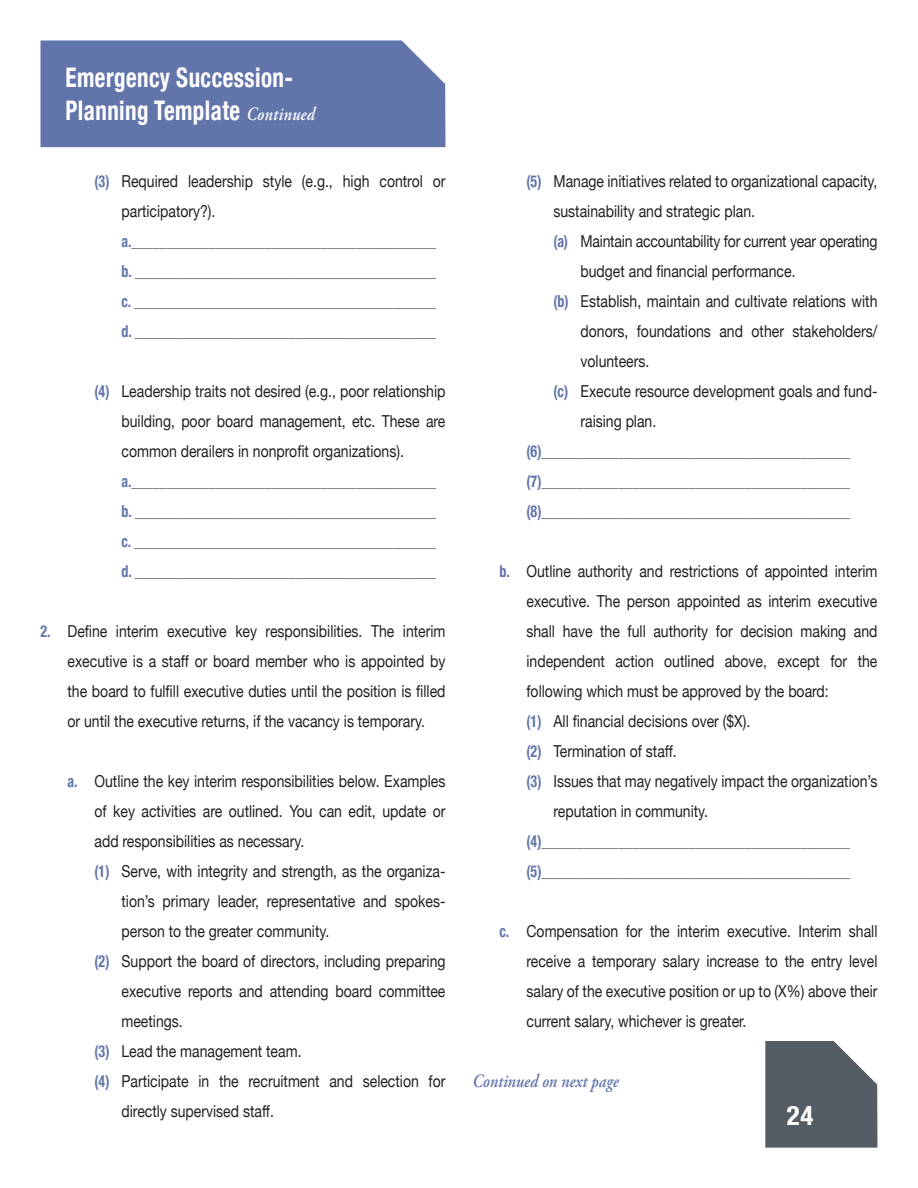
<style>
.page{position:relative;width:918px;height:1188px;background:#fff}
.page>*{position:absolute;margin:0;border:0;box-sizing:border-box;transform-origin:0 0}
.t1{font:700 condensed 27px "Helvetica Neue";letter-spacing:.02em;color:#fff;scale:.85 1}
.t2{font:700 condensed 27px "Helvetica Neue";letter-spacing:.02em;color:#fff}
.t3{font:italic 600 18.75px "Adobe Garamond Pro";color:#6275ab;scale:.85 1}
.t4{font:16.5px/30px "Helvetica Neue";color:#231f20;text-align:justify;scale:.85 1}
.t5{font:16.5px/30px "Helvetica Neue";color:#555d64;scale:.85 1}
.s1{font-family:"Adobe Garamond Pro";font-weight:600;font-style:italic;font-stretch:normal;font-size:18.75px}
.s2{font-weight:700;font-stretch:condensed;color:#6275ab}
</style>
<div class="page">
<svg style="left:765px;top:1041px;width:113px;height:107px;background:#646b72"></svg>
<div style="left:40px;top:40px;width:406px;height:107px;background:#6275ab"></div>
<p class="t1" style="left:66px;top:61px;width:269px">Emergency Succession-</p>
<p class="t1" style="left:66px;top:94px;width:295px">Planning Template <span class="s1">Continued</span></p>
<p class="t4" style="left:121px;top:166px;width:383px;text-indent:-27px"><span class="s2">(3)</span> Required leadership style (e.g., high control or participatory?).</p>
<p class="t5" style="left:121px;top:226px;width:376px"><span class="s2">a.</span>____________________________________________</p>
<p class="t5" style="left:122px;top:256px;width:380px"><span class="s2">b.</span> ____________________________________________</p>
<p class="t5" style="left:122px;top:286px;width:379px"><span class="s2">c.</span> ____________________________________________</p>
<p class="t5" style="left:122px;top:316px;width:380px"><span class="s2">d.</span> ____________________________________________</p>
<p class="t4" style="left:121px;top:376px;width:383px;text-indent:-27px"><span class="s2">(4)</span> Leadership traits not desired (e.g., poor relationship building, poor board management, etc. These are common derailers in nonprofit organizations).</p>
<p class="t5" style="left:121px;top:466px;width:376px"><span class="s2">a.</span>____________________________________________</p>
<p class="t5" style="left:122px;top:496px;width:380px"><span class="s2">b.</span> ____________________________________________</p>
<p class="t5" style="left:122px;top:526px;width:379px"><span class="s2">c.</span> ____________________________________________</p>
<p class="t5" style="left:122px;top:556px;width:380px"><span class="s2">d.</span> ____________________________________________</p>
<p class="t4" style="left:67px;top:616px;width:446px;text-indent:-27px"><span class="s2">2.</span> Define interim executive key responsibilities. The interim executive is a staff or board member who is appointed by the board to fulfill executive duties until the position is filled or until the executive returns, if the vacancy is temporary.</p>
<p class="t4" style="left:94px;top:766px;width:414px;text-indent:-27px"><span class="s2">a.</span> Outline the key interim responsibilities below. Examples of key activities are outlined. You can edit, update or add responsibilities as necessary.</p>
<p class="t4" style="left:121px;top:856px;width:383px;text-indent:-27px"><span class="s2">(1)</span> Serve, with integrity and strength, as the organiza&shy;tion’s primary leader, representative and spokes&shy;person to the greater community.</p>
<p class="t4" style="left:121px;top:946px;width:383px;text-indent:-27px"><span class="s2">(2)</span> Support the board of directors, including preparing executive reports and attending board committee meetings.</p>
<p class="t4" style="left:94px;top:1036px;width:245px"><span class="s2">(3)</span> Lead the management team.</p>
<p class="t4" style="left:121px;top:1066px;width:383px;text-indent:-27px"><span class="s2">(4)</span> Participate in the recruitment and selection for directly supervised staff.</p>
<p class="t4" style="left:553px;top:166px;width:383px;text-indent:-27px"><span class="s2">(5)</span> Manage initiatives related to organizational capacity, sustainability and strategic plan.</p>
<p class="t4" style="left:581px;top:226px;width:351px;text-indent:-27px"><span class="s2">(a)</span> Maintain accountability for current year operating budget and financial performance.</p>
<p class="t4" style="left:580px;top:286px;width:351px;text-indent:-27px"><span class="s2">(b)</span> Establish, maintain and cultivate relations with donors, foundations and other stakeholders/ volunteers.</p>
<p class="t4" style="left:580px;top:376px;width:351px;text-indent:-27px"><span class="s2">(c)</span> Execute resource development goals and fund&shy;raising plan.</p>
<p class="t5" style="left:527px;top:436px;width:382px"><span class="s2">(6)</span>____________________________________________ <span class="s2">(7)</span>____________________________________________</p>
<p class="t5" style="left:527px;top:496px;width:382px"><span class="s2">(8)</span>____________________________________________</p>
<p class="t4" style="left:526px;top:556px;width:414px;text-indent:-27px"><span class="s2">b.</span> Outline authority and restrictions of appointed interim executive. The person appointed as interim executive shall have the full authority for decision making and independent action outlined above, except for the following which must be approved by the board:</p>
<p class="t4" style="left:527px;top:706px;width:265px"><span class="s2">(1)</span> All financial decisions over ($X).</p>
<p class="t4" style="left:527px;top:736px;width:178px"><span class="s2">(2)</span> Termination of staff.</p>
<p class="t4" style="left:553px;top:766px;width:383px;text-indent:-27px"><span class="s2">(3)</span> Issues that may negatively impact the organization’s reputation in community.</p>
<p class="t5" style="left:527px;top:826px;width:382px"><span class="s2">(4)</span>____________________________________________</p>
<p class="t5" style="left:527px;top:856px;width:382px"><span class="s2">(5)</span>____________________________________________</p>
<p class="t4" style="left:526px;top:916px;width:414px;text-indent:-27px"><span class="s2">c.</span> Compensation for the interim executive. Interim shall receive a temporary salary increase to the entry level salary of the executive position or up to (X%) above their current salary, whichever is greater.</p>
<p class="t3" style="left:473px;top:1070px;width:173px">Continued on next page</p>
<p class="t2" style="left:787px;top:1099px;width:28px">24</p>
</div>
